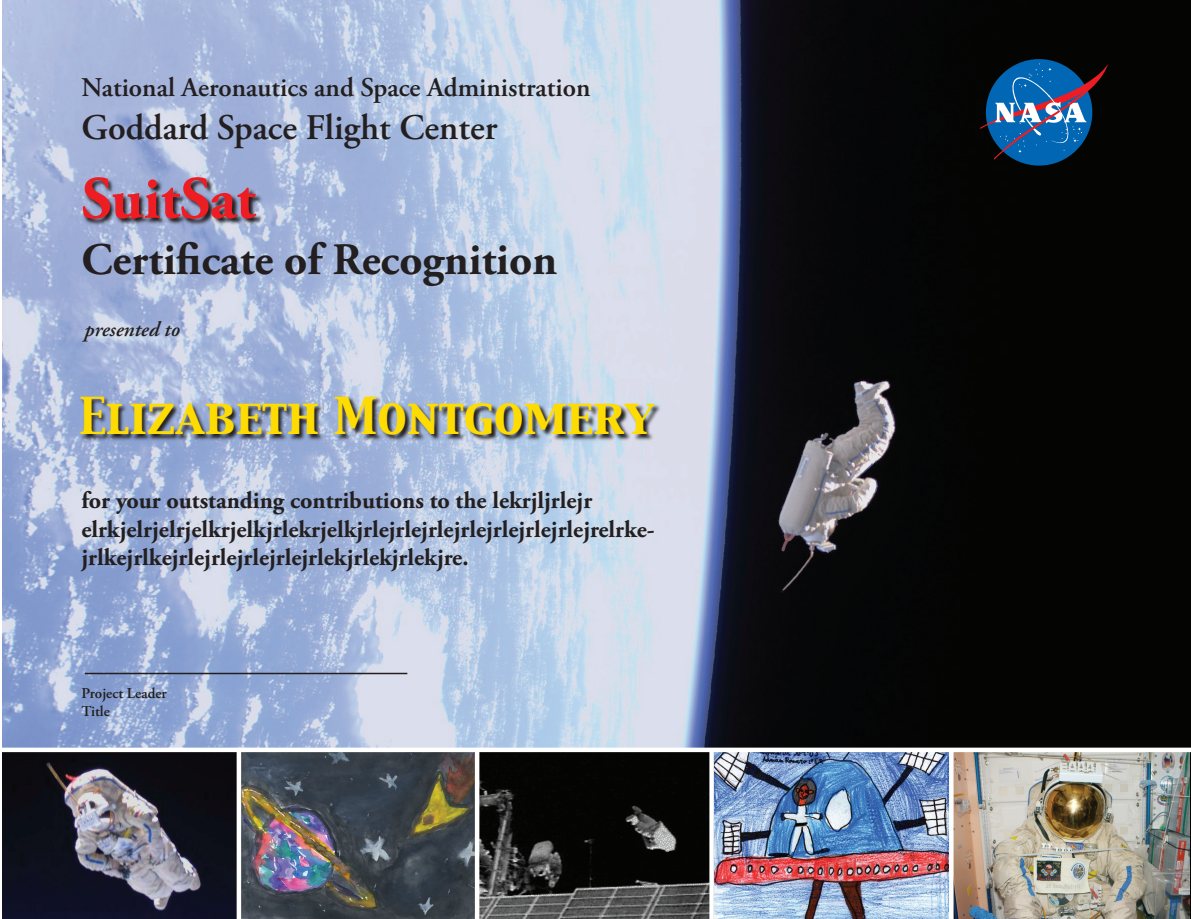
<style>
.page{position:relative;width:1191px;height:919px;background:#fff}
.page>*{position:absolute;margin:0;border:0;box-sizing:border-box;transform-origin:0 0}
.t1{font:700 60px "Adobe Garamond Pro";color:#ee1d23}
.t2{font:700 45px "Adobe Garamond Pro";color:#231f20}
.t3{font:45px "Capitals";color:#ffdc01}
.t4{font:600 36px "Adobe Garamond Pro";color:#231f20}
.t5{font:600 27px "Adobe Garamond Pro";color:#231f20}
.t6{font:700 24px/28.8px "Adobe Garamond Pro";color:#231f20}
.t7{font:italic 600 21px "Adobe Garamond Pro";color:#231f20}
.t8{font:600 15px/18px "Adobe Garamond Pro";color:#231f20}
</style>
<div class="page">
<img style="left:2px;top:0;width:1188px;height:918px">
<img style="left:479px;top:752px;width:709px;height:166px">
<div style="left:985px;top:59px;width:107px;height:106px;background:#0166b3;border-radius:50%"></div>
<svg style="left:979px;top:63px;width:128px;height:97px"></svg>
<hr style="left:85px;top:672px;width:322px;height:2px;background:#231f20">
<img style="left:2px;top:752px;width:473px;height:166px">
<svg style="left:82px;top:176px;width:181px;height:50px;background:#7c86a1"></svg>
<div style="left:0;top:747px;width:1190px;height:5px;background:#fff"></div>
<hr style="left:949px;top:750px;width:4px;height:168px;background:#fff">
<div style="left:709px;top:750px;width:5px;height:168px;background:#fff"></div>
<hr style="left:475px;top:750px;width:4px;height:168px;background:#fff">
<hr style="left:237px;top:750px;width:4px;height:168px;background:#fff">
<svg style="left:80px;top:395px;width:581px;height:47px;background:#848fa6"></svg>
<p class="t5" style="left:81px;top:71px;width:510px">National Aeronautics and Space Administration</p>
<h3 class="t4" style="left:81px;top:107px;width:417px">Goddard Space Flight Center</h3>
<h1 class="t1" style="left:81px;top:164px;width:176px">SuitSat</h1>
<h2 class="t2" style="left:81px;top:233px;width:477px">Certificate of Recognition</h2>
<p class="t7" style="left:84px;top:317px;width:97px">presented to</p>
<h2 class="t3" style="left:79px;top:385px;width:576px">Elizabeth Montgomery</h2>
<p class="t6" style="left:81px;top:486px;width:575px">for your outstanding contributions to the lekrjljrlejr elrkjelrjelrjelkrjelkjrlekrjelkjrlejrlejrlejrlejrlejrlejrlejrelrke&shy;jrlkejrlkejrlejrlejrlejrlejrlekjrlekjrlekjre.</p>
<p class="t8" style="left:81px;top:684px;width:87px">Project Leader<br>Title</p>
</div>
